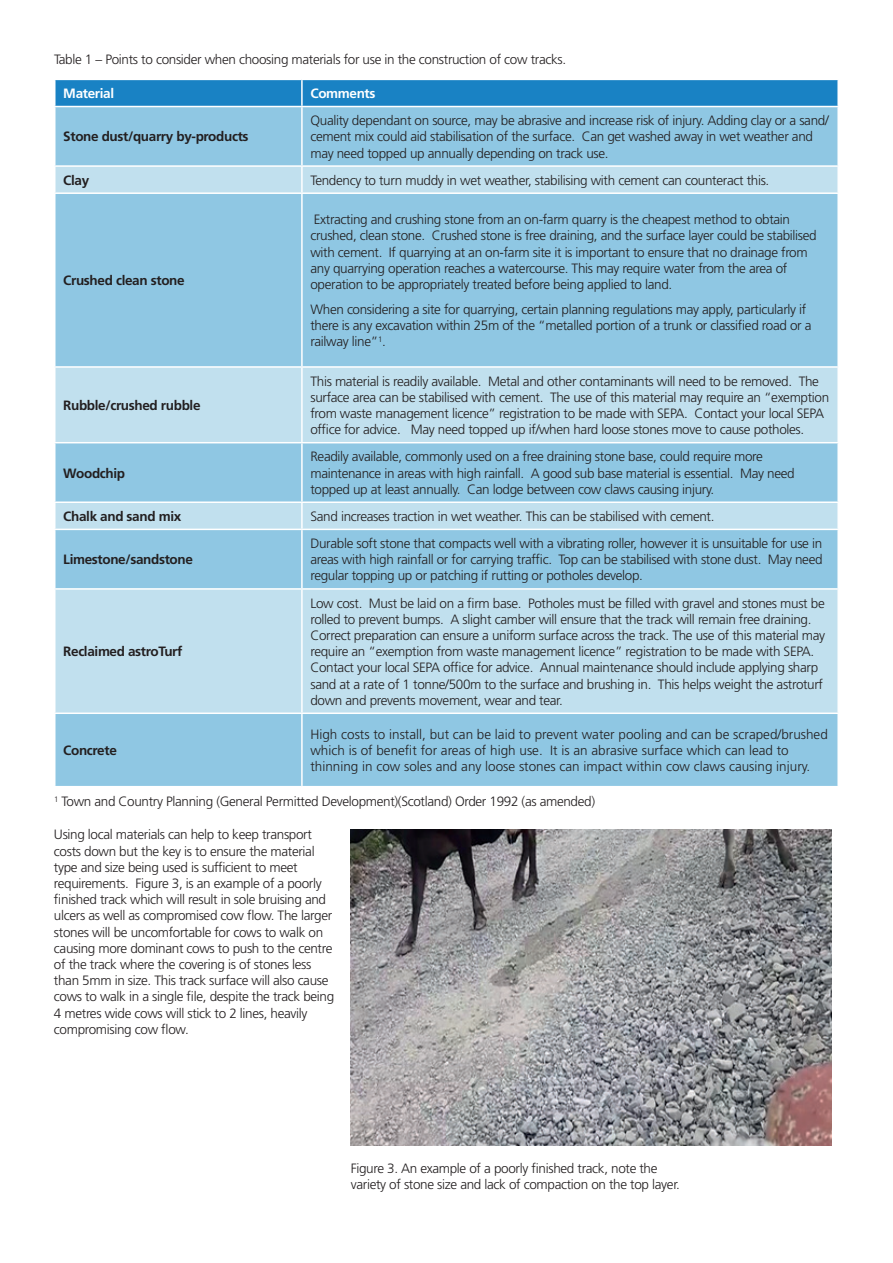
<style>
.page{position:relative;width:893px;height:1263px;background:#fff}
.page>*{position:absolute;margin:0;border:0;box-sizing:border-box;transform-origin:0 0}
.t1{font:300 13.5px/16.2px "Frutiger LT Std";letter-spacing:-.025em;color:#231f20}
.t2{font:300 13.5px/16.2px "Frutiger LT Std";color:#231f20}
.t3{font:700 13.5px "Frutiger LT Std";letter-spacing:-.025em;color:#231f20}
.t4{font:700 13.5px "Frutiger LT Std";letter-spacing:-.025em;color:#fff}
</style>
<div class="page">
<svg style="left:56px;top:80px;width:781px;height:26px;background:#1c83c4"></svg>
<div style="left:56px;top:107px;width:781px;height:679px;background:#8fc7e3"></div>
<svg style="left:56px;top:167px;width:781px;height:545px;background:#a6d2e8"></svg>
<hr style="left:301px;top:80px;width:2px;height:26px;background:#fff">
<hr style="left:301px;top:107px;width:2px;height:58px;background:#fff">
<hr style="left:54px;top:165px;width:248px;height:2px;background:#fff">
<hr style="left:302px;top:165px;width:537px;height:2px;background:#fff">
<hr style="left:301px;top:167px;width:2px;height:25px;background:#fff">
<hr style="left:54px;top:192px;width:248px;height:2px;background:#fff">
<hr style="left:302px;top:192px;width:537px;height:2px;background:#fff">
<hr style="left:301px;top:194px;width:2px;height:172px;background:#fff">
<hr style="left:54px;top:366px;width:248px;height:2px;background:#fff">
<hr style="left:302px;top:366px;width:537px;height:2px;background:#fff">
<hr style="left:301px;top:368px;width:2px;height:74px;background:#fff">
<hr style="left:54px;top:442px;width:248px;height:1px;background:#fff">
<hr style="left:302px;top:442px;width:537px;height:1px;background:#fff">
<hr style="left:301px;top:443px;width:2px;height:58px;background:#fff">
<hr style="left:54px;top:501px;width:248px;height:2px;background:#fff">
<hr style="left:302px;top:501px;width:537px;height:2px;background:#fff">
<hr style="left:301px;top:503px;width:2px;height:26px;background:#fff">
<hr style="left:54px;top:529px;width:248px;height:1px;background:#fff">
<hr style="left:302px;top:529px;width:537px;height:1px;background:#fff">
<hr style="left:301px;top:530px;width:2px;height:58px;background:#fff">
<hr style="left:54px;top:588px;width:248px;height:2px;background:#fff">
<hr style="left:302px;top:588px;width:537px;height:2px;background:#fff">
<hr style="left:301px;top:590px;width:2px;height:122px;background:#fff">
<hr style="left:54px;top:712px;width:248px;height:2px;background:#fff">
<hr style="left:302px;top:712px;width:537px;height:2px;background:#fff">
<hr style="left:301px;top:714px;width:2px;height:72px;background:#fff">
<img style="left:351px;top:829px;width:481px;height:316px">
<p class="t1" style="left:54px;top:52px;width:514px">Table 1 – Points to consider when choosing materials for use in the construction of cow tracks.</p>
<p class="t4" style="left:63px;top:85px;width:52px">Material</p>
<p class="t4" style="left:310px;top:85px;width:67px">Comments</p>
<p class="t3" style="left:63px;top:129px;width:187px">Stone dust/quarry by-products</p>
<p class="t1" style="left:310px;top:113px;width:520px">Quality dependant on source, may be abrasive and increase risk of injury. Adding clay or a sand/ cement mix could aid stabilisation of the surface. Can get washed away in wet weather and may need topped up annually depending on track use.</p>
<p class="t3" style="left:63px;top:172px;width:28px">Clay</p>
<p class="t1" style="left:310px;top:172px;width:460px">Tendency to turn muddy in wet weather, stabilising with cement can counteract this.</p>
<p class="t3" style="left:63px;top:272px;width:123px">Crushed clean stone</p>
<p class="t3" style="left:63px;top:397px;width:139px">Rubble/crushed rubble</p>
<p class="t3" style="left:63px;top:465px;width:63px">Woodchip</p>
<p class="t1" style="left:310px;top:212px;width:508px">Extracting and crushing stone from an on-farm quarry is the cheapest method to obtain crushed, clean stone. Crushed stone is free draining, and the surface layer could be stabilised with cement. If quarrying at an on-farm site it is important to ensure that no drainage from any quarrying operation reaches a watercourse. This may require water from the area of operation to be appropriately treated before being applied to land.</p>
<p class="t1" style="left:310px;top:301px;width:503px">When considering a site for quarrying, certain planning regulations may apply, particularly if there is any excavation within 25m of the “metalled portion of a trunk or classified road or a railway line”<sup>1</sup>.</p>
<p class="t1" style="left:310px;top:373px;width:520px">This material is readily available. Metal and other contaminants will need to be removed. The surface area can be stabilised with cement. The use of this material may require an “exemption from waste management licence” registration to be made with SEPA. Contact your local SEPA office for advice. May need topped up if/when hard loose stones move to cause potholes.</p>
<p class="t1" style="left:310px;top:449px;width:486px">Readily available, commonly used on a free draining stone base, could require more maintenance in areas with high rainfall. A good sub base material is essential. May need topped up at least annually. Can lodge between cow claws causing injury.</p>
<p class="t3" style="left:63px;top:508px;width:120px">Chalk and sand mix</p>
<p class="t1" style="left:310px;top:508px;width:406px">Sand increases traction in wet weather. This can be stabilised with cement.</p>
<p class="t3" style="left:63px;top:552px;width:131px">Limestone/sandstone</p>
<p class="t1" style="left:310px;top:535px;width:514px;text-align:justify">Durable soft stone that compacts well with a vibrating roller, however it is unsuitable for use in areas with high rainfall or for carrying traffic. Top can be stabilised with stone dust. May need regular topping up or patching if rutting or potholes develop.</p>
<p class="t3" style="left:63px;top:643px;width:121px">Reclaimed astroTurf</p>
<p class="t1" style="left:310px;top:595px;width:516px">Low cost. Must be laid on a firm base. Potholes must be filled with gravel and stones must be rolled to prevent bumps. A slight camber will ensure that the track will remain free draining.<br>Correct preparation can ensure a uniform surface across the track. The use of this material may require an “exemption from waste management licence” registration to be made with SEPA.<br>Contact your local SEPA office for advice. Annual maintenance should include applying sharp sand at a rate of 1 tonne/500m to the surface and brushing in. This helps weight the astroturf down and prevents movement, wear and tear.</p>
<p class="t2" style="left:310px;top:726px;width:519px">High costs to install, but can be laid to prevent water pooling and can be scraped/brushed which is of benefit for areas of high use. It is an abrasive surface which can lead to thinning in cow soles and any loose stones can impact within cow claws causing injury.</p>
<p class="t1" style="left:54px;top:793px;width:543px"><sup>1</sup> Town and Country Planning (General Permitted Development)(Scotland) Order 1992 (as amended)</p>
<p class="t1" style="left:54px;top:827px;width:282px">Using local materials can help to keep transport costs down but the key is to ensure the material type and size being used is sufficient to meet requirements. Figure 3, is an example of a poorly finished track which will result in sole bruising and ulcers as well as compromised cow flow. The larger stones will be uncomfortable for cows to walk on causing more dominant cows to push to the centre of the track where the covering is of stones less than 5mm in size. This track surface will also cause cows to walk in a single file, despite the track being 4 metres wide cows will stick to 2 lines, heavily compromising cow flow.</p>
<p class="t3" style="left:63px;top:742px;width:55px">Concrete</p>
<p class="t1" style="left:351px;top:1160px;width:331px">Figure 3. An example of a poorly finished track, note the variety of stone size and lack of compaction on the top layer.</p>
</div>
